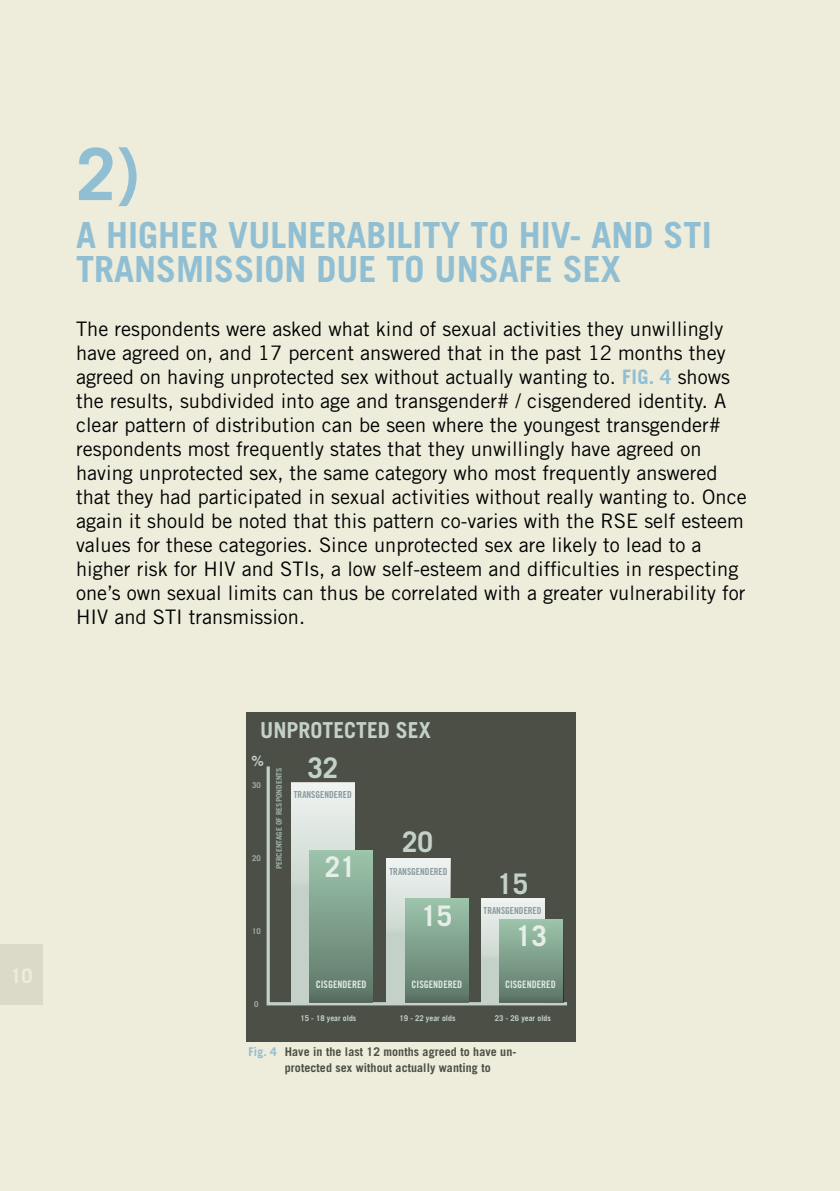
<style>
.page{position:relative;width:840px;height:1191px;background:#fff}
.page>*{position:absolute;margin:0;border:0;box-sizing:border-box;transform-origin:0 0}
.t1{font:700 72px "Trade Gothic LT Std";color:#90bed3}
.t2{font:700 36px/34px "Trade Gothic LT Std";color:#90bed3}
.t3{font:700 28.4px "Trade Gothic LT Std";color:#c3d1c8}
.t4{font:700 28.4px "Trade Gothic LT Std";color:#e6eee8}
.t5{font:700 22px "Trade Gothic LT Std";color:#c3d1c8}
.t6{font:20px/24px "Trade Gothic LT Std";color:#000101}
.t7{font:700 14.2px "Trade Gothic LT Std";color:#c3d1c8}
.t8{font:700 12px/15.4px "Trade Gothic LT Std";letter-spacing:.005em;color:#4b4f46}
.t9{font:10.2px "Trade Gothic LT Std Bd Cn 20";color:#ddece3}
.t10{font:9.6px "Trade Gothic LT Std Bd Cn 20";color:#8b9aa0}
.t11{font:700 8px "Trade Gothic LT Std";color:#c3d1c8}
.t12{font:700 8px "Trade Gothic LT Std";color:#9db2a4}
.t13{font:700 7.8px "Trade Gothic LT Std";color:#9db2a4}
.s1{font-weight:700;color:#90bed3}
.s2{color:#90bed3}
</style>
<div class="page">
<div style="left:0;top:0;width:839px;height:1191px;background:#eeecda"></div>
<div style="left:0;top:944px;width:43px;height:60px;background:#dbdac9"></div>
<div style="left:246px;top:712px;width:330px;height:329px;background:#4b4f46"></div>
<svg style="left:266px;top:766px;width:302px;height:240px"></svg>
<div style="left:309px;top:850px;width:63px;height:152px;background:linear-gradient(to bottom,#9dc6ac,#5d7566)"></div>
<div style="left:405px;top:898px;width:63px;height:104px;background:linear-gradient(to bottom,#9dc6ac,#5d7567)"></div>
<div style="left:499px;top:919px;width:63px;height:83px;background:linear-gradient(to bottom,#9dc5ac,#5d7566)"></div>
<h1 class="t1" style="left:76px;top:130px;width:66px">2)</h1>
<h2 class="t2" style="left:76px;top:218px;width:603px">A higher vulnerability to HIV- and STI transmission due to unsafe sex</h2>
<p class="t6" style="left:76px;top:317px;width:671px">The respondents were asked what kind of sexual activities they unwillingly have agreed on, and 17 percent answered that in the past 12 months they agreed on having unprotected sex without actually wanting to. <span class="s1">Fig. 4</span> shows the results, subdivided into age and transgender# / cisgendered identity. A clear pattern of distribution can be seen where the youngest transgender# respondents most frequently states that they unwillingly have agreed on having unprotected sex, the same category who most frequently answered that they had participated in sexual activities without really wanting to. Once again it should be noted that this pattern co-varies with the RSE self esteem values for these categories. Since unprotected sex are likely to lead to a higher risk for HIV and STIs, a low self-esteem and difficulties in respecting one’s own sexual limits can thus be correlated with a greater vulnerability for HIV and STI transmission.</p>
<p class="t5" style="left:260px;top:716px;width:172px">UNPROTECTED SEX</p>
<p class="t7" style="left:251px;top:752px;width:14px">%</p>
<p class="t12" style="left:252px;top:780px;width:10px">30</p>
<p class="t12" style="left:252px;top:853px;width:10px">20</p>
<p class="t13" style="left:274px;top:869px;width:104px;rotate:-90deg">PERCENTAGE OF RESPONDENTS</p>
<h3 class="t3" style="left:307px;top:750px;width:32px">32</h3>
<p class="t10" style="left:294px;top:789px;width:59px">TRANSGENDERED</p>
<h3 class="t4" style="left:324px;top:850px;width:32px">21</h3>
<p class="t12" style="left:252px;top:926px;width:10px">10</p>
<h3 class="t3" style="left:402px;top:824px;width:32px">20</h3>
<p class="t10" style="left:389px;top:865px;width:59px">TRANSGENDERED</p>
<h3 class="t4" style="left:421px;top:898px;width:32px">15</h3>
<h3 class="t3" style="left:497px;top:866px;width:32px">15</h3>
<p class="t10" style="left:483px;top:904px;width:59px">TRANSGENDERED</p>
<h3 class="t4" style="left:515px;top:918px;width:32px">13</h3>
<p class="t12" style="left:254px;top:998px;width:6px">0</p>
<p class="t9" style="left:315px;top:978px;width:52px">CISGENDERED</p>
<p class="t9" style="left:411px;top:978px;width:52px">CISGENDERED</p>
<p class="t9" style="left:504px;top:978px;width:52px">CISGENDERED</p>
<p class="t11" style="left:300px;top:1013px;width:57px">15 - 18 year olds</p>
<p class="t11" style="left:399px;top:1013px;width:57px">19 - 22 year olds</p>
<p class="t11" style="left:494px;top:1013px;width:57px">23 - 26 year olds</p>
<p class="t8" style="left:285px;top:1044px;width:233px;text-indent:-36px"><span class="s2">Fig. 4</span> Have in the last 12 months agreed to have un&shy;protected sex without actually wanting to</p>
</div>
